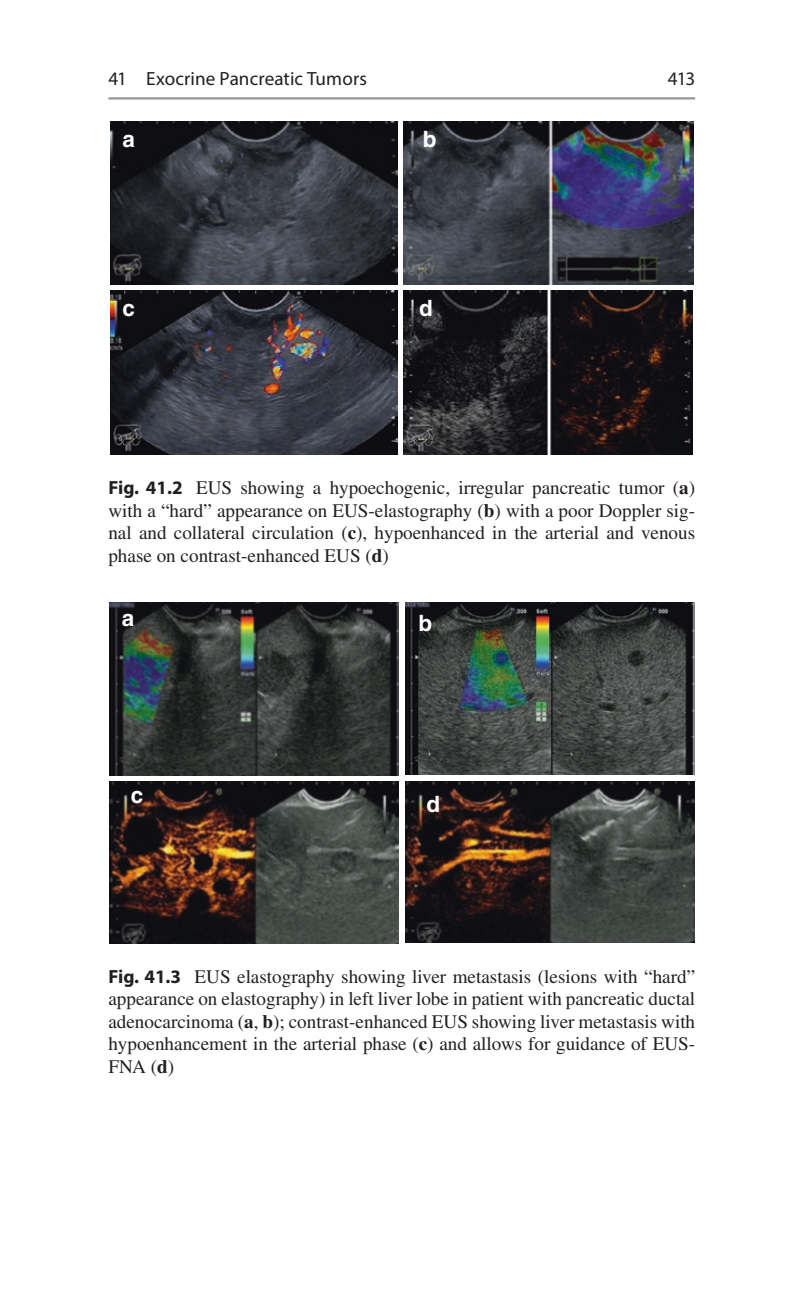
<style>
.page{position:relative;width:810px;height:1295px;background:#fff}
.page>*{position:absolute;margin:0;border:0;box-sizing:border-box;transform-origin:0 0}
.t1{font:22.5px "Helvetica Bold 2";color:#fff}
.t2{font:19.12px/22.5px "Times LT Std";color:#231f20;text-align:justify}
.t3{font:19.12px "Myriad Pro";letter-spacing:.005em;color:#231f20}
.s1{font-family:"Myriad Pro";font-weight:700}
.s2{font-weight:700}
</style>
<div class="page">
<img style="left:111px;top:121px;width:287px;height:163px">
<img style="left:404px;top:121px;width:289px;height:164px">
<img style="left:111px;top:291px;width:287px;height:163px">
<img style="left:404px;top:291px;width:288px;height:163px">
<img style="left:109px;top:602px;width:290px;height:173px">
<img style="left:405px;top:602px;width:289px;height:172px">
<img style="left:109px;top:782px;width:290px;height:161px">
<img style="left:405px;top:782px;width:289px;height:160px">
<hr style="left:108px;top:97px;width:587px;height:3px;background:#939598">
<p class="t3" style="left:108px;top:66px;width:260px">41 Exocrine Pancreatic Tumors</p>
<p class="t1" style="left:122px;top:125px;width:14px">a</p>
<p class="t1" style="left:423px;top:125px;width:15px">b</p>
<p class="t1" style="left:122px;top:294px;width:14px">c</p>
<p class="t1" style="left:419px;top:294px;width:15px">d</p>
<p class="t3" style="left:668px;top:66px;width:29px">413</p>
<p class="t2" style="left:108px;top:476px;width:588px"><span class="s1">Fig. 41.2</span> EUS showing a hypoechogenic, irregular pancreatic tumor (<span class="s2">a</span>) with a “hard” appearance on EUS-elastography (<span class="s2">b</span>) with a poor Doppler sig&shy;nal and collateral circulation (<span class="s2">c</span>), hypoenhanced in the arterial and venous phase on contrast-enhanced EUS (<span class="s2">d</span>)</p>
<p class="t1" style="left:122px;top:604px;width:14px">a</p>
<p class="t1" style="left:419px;top:609px;width:15px">b</p>
<p class="t1" style="left:131px;top:781px;width:14px">c</p>
<p class="t1" style="left:426px;top:790px;width:15px">d</p>
<p class="t2" style="left:108px;top:965px;width:588px"><span class="s1">Fig. 41.3</span> EUS elastography showing liver metastasis (lesions with “hard” appearance on elastography) in left liver lobe in patient with pancreatic ductal adenocarcinoma (<span class="s2">a</span>, <span class="s2">b</span>); contrast-enhanced EUS showing liver metastasis with hypoenhancement in the arterial phase (<span class="s2">c</span>) and allows for guidance of EUS-FNA (<span class="s2">d</span>)</p>
</div>
